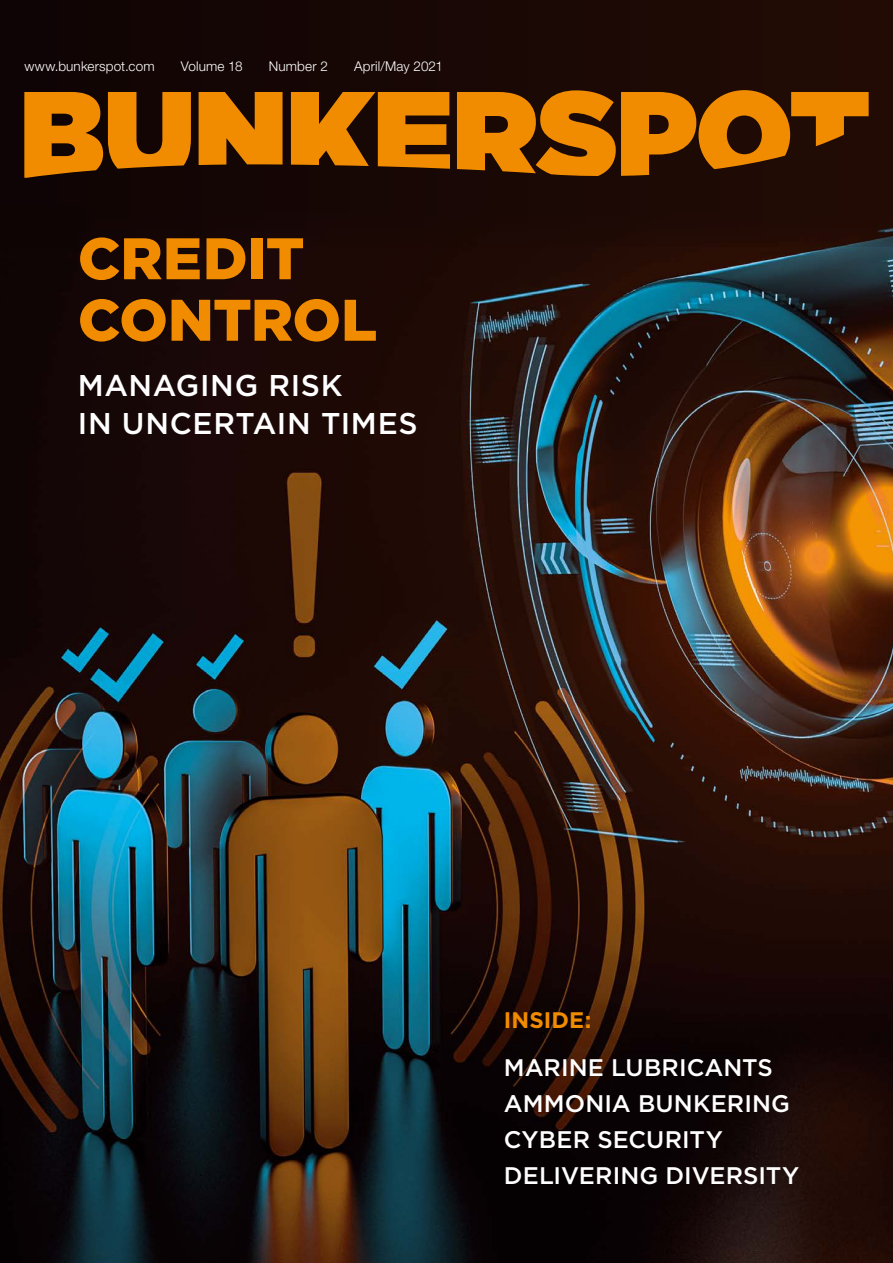
<style>
.page{position:relative;width:893px;height:1263px;background:#fff}
.page>*{position:absolute;margin:0;border:0;box-sizing:border-box;transform-origin:0 0}
.t1{font:900 58.5px/61.5px "Gotham";letter-spacing:-.005em;color:#f18c00}
.t2{font:500 30px/38.5px "Gotham";letter-spacing:.02em;color:#fff}
.t3{font:500 24px/36px "Gotham";letter-spacing:.005em;color:#fff}
.t4{font:700 22.5px "Gotham";letter-spacing:.005em;color:#f18c00}
.t5{font:300 13.5px "Helvetica Neue LT Std";letter-spacing:.01em;color:#fff}
</style>
<div class="page">
<img style="left:0;top:247px;width:893px;height:1016px">
<div style="left:0;top:0;width:893px;height:247px;background:#190805"></div>
<svg style="left:457px;top:90px;width:412px;height:86px"></svg>
<svg style="left:24px;top:92px;width:167px;height:86px"></svg>
<svg style="left:199px;top:92px;width:84px;height:73px;background:#d07800"></svg>
<svg style="left:291px;top:92px;width:159px;height:77px"></svg>
<p class="t5" style="left:24px;top:58px;width:132px">www.bunkerspot.com</p>
<p class="t5" style="left:181px;top:58px;width:63px">Volume 18</p>
<p class="t5" style="left:269px;top:58px;width:61px">Number 2</p>
<p class="t5" style="left:354px;top:58px;width:90px">April/May 2021</p>
<h1 class="t1" style="left:78px;top:227px;width:301px">CREDIT<br>CONTROL</h1>
<p class="t2" style="left:78px;top:365px;width:341px">MANAGING RISK<br>IN UNCERTAIN TIMES</p>
<p class="t4" style="left:504px;top:1005px;width:89px">INSIDE:</p>
<p class="t3" style="left:504px;top:1049px;width:297px">MARINE LUBRICANTS<br>AMMONIA BUNKERING<br>CYBER SECURITY<br>DELIVERING DIVERSITY</p>
</div>
